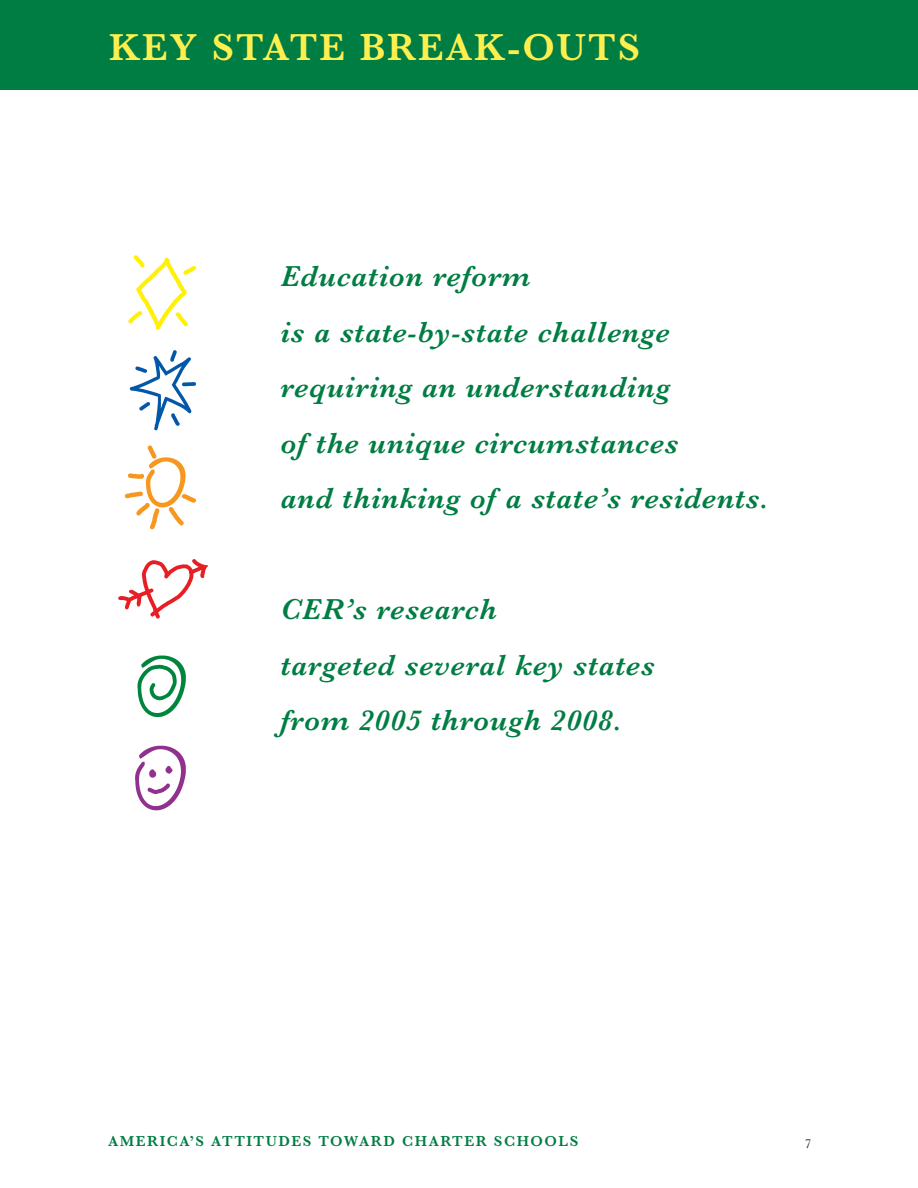
<style>
.page{position:relative;width:918px;height:1188px;background:#fff}
.page>*{position:absolute;margin:0;border:0;box-sizing:border-box;transform-origin:0 0}
.t1{font:600 39px "Baskerville";letter-spacing:.05em;color:#ffef4e}
.t2{font:italic 600 30px/55.5px "Baskerville";letter-spacing:.025em;color:#007d43}
.t3{font:600 15px "Baskerville";letter-spacing:.1em;color:#007d43}
.t4{font:13.5px "Baskerville";color:#231f20}
</style>
<div class="page">
<div style="left:0;top:0;width:918px;height:90px;background:#007d43"></div>
<img style="left:118px;top:255px;width:90px;height:556px">
<h1 class="t1" style="left:109px;top:25px;width:532px">KEY STATE BREAK-OUTS</h1>
<p class="t2" style="left:281px;top:249px;width:489px">Education reform<br>is a state-by-state challenge requiring an understanding<br>of the unique circumstances<br>and thinking of a state’s residents.</p>
<p class="t2" style="left:281px;top:582px;width:375px">CER’s research<br>targeted several key states from 2005 through 2008.</p>
<p class="t3" style="left:108px;top:1132px;width:472px">AMERICA’S ATTITUDES TOWARD CHARTER SCHOOLS</p>
<p class="t4" style="left:805px;top:1135px;width:8px">7</p>
</div>
